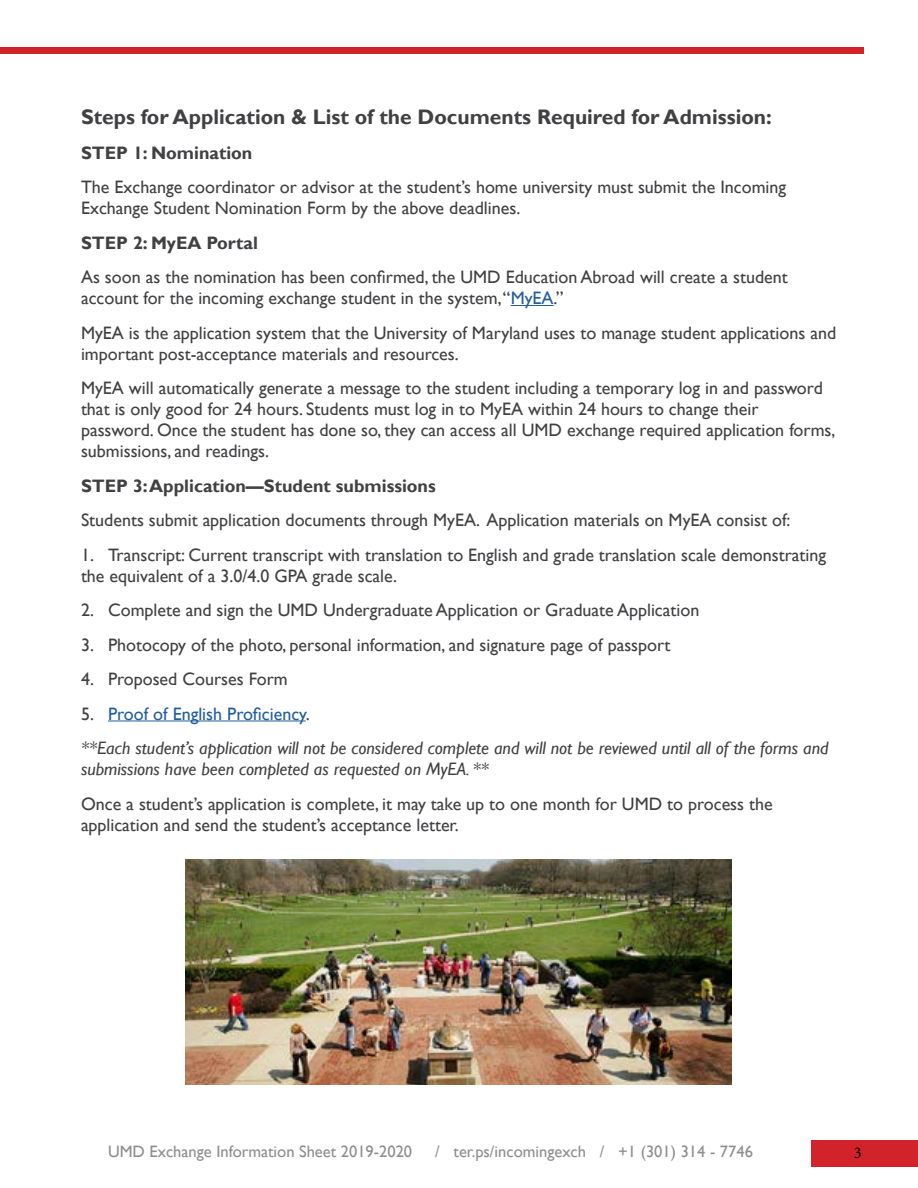
<style>
.page{position:relative;width:918px;height:1188px;background:#fff}
.page>*{position:absolute;margin:0;border:0;box-sizing:border-box;transform-origin:0 0}
.t1{font:700 21px "Gill Sans";color:#414042}
.t2{font:18px/21px "Gill Sans";color:#414042}
.t3{font:italic 18px/34.5px "Gill Sans";color:#414042}
.t4{font:700 18px "Gill Sans";color:#414042}
.t5{font:16.5px "Gill Sans";color:#8d8d8e}
.t6{font:16.5px "Minion Pro";color:#000}
.s1{color:#215e9e}
.s2{font-style:normal}
.s3{font-style:normal;color:#215e9e}
</style>
<div class="page">
<div style="left:0;top:47px;width:864px;height:7px;background:#d2232a"></div>
<div style="left:811px;top:1140px;width:107px;height:27px;background:#d2232a"></div>
<hr style="left:511px;top:305px;width:43px;height:1px;background:#215e9e">
<hr style="left:108px;top:721px;width:198px;height:1px;background:#215e9e">
<img style="left:185px;top:860px;width:546px;height:224px">
<p class="t1" style="left:81px;top:104px;width:692px">Steps for Application &amp; List of the Documents Required for Admission:</p>
<p class="t4" style="left:81px;top:142px;width:173px">STEP 1: Nomination</p>
<p class="t2" style="left:81px;top:177px;width:707px">The Exchange coordinator or advisor at the student’s home university must submit the Incoming<br>Exchange Student Nomination Form by the above deadlines.</p>
<p class="t4" style="left:81px;top:232px;width:178px">STEP 2: MyEA Portal</p>
<p class="t2" style="left:81px;top:267px;width:708px">As soon as the nomination has been confirmed, the UMD Education Abroad will create a student account for the incoming exchange student in the system, “<span class="s1">MyEA</span>.”</p>
<p class="t2" style="left:81px;top:322px;width:757px">MyEA is the application system that the University of Maryland uses to manage student applications and important post-acceptance materials and resources.</p>
<p class="t2" style="left:81px;top:378px;width:756px">MyEA will automatically generate a message to the student including a temporary log in and password that is only good for 24 hours. Students must log in to MyEA within 24 hours to change their password. Once the student has done so, they can access all UMD exchange required application forms, submissions, and readings.</p>
<p class="t4" style="left:81px;top:475px;width:356px">STEP 3: Application—Student submissions</p>
<p class="t2" style="left:81px;top:510px;width:711px">Students submit application documents through MyEA. Application materials on MyEA consist of:</p>
<p class="t2" style="left:81px;top:544px;width:747px">1. Transcript: Current transcript with translation to English and grade translation scale demonstrating the equivalent of a 3.0/4.0 GPA grade scale.</p>
<p class="t2" style="left:81px;top:600px;width:620px">2. Complete and sign the UMD Undergraduate Application or Graduate Application</p>
<p class="t2" style="left:81px;top:635px;width:591px">3. Photocopy of the photo, personal information, and signature page of passport</p>
<p class="t2" style="left:81px;top:669px;width:208px">4. Proposed Courses Form</p>
<p class="t3" style="left:81px;top:697px;width:749px"><span class="s2">5.</span> <span class="s3">Proof of English Proficiency</span><span class="s2">.<br></span>**Each student’s application will not be considered complete and will not be reviewed until all of the forms and</p>
<p class="t3" style="left:81px;top:752px;width:410px">submissions have been completed as requested on MyEA. **</p>
<p class="t2" style="left:81px;top:794px;width:693px">Once a student’s application is complete, it may take up to one month for UMD to process the application and send the student’s acceptance letter.</p>
<p class="t5" style="left:108px;top:1142px;width:306px">UMD Exchange Information Sheet 2019-2020</p>
<p class="t5" style="left:435px;top:1142px;width:319px">/ ter.ps/incomingexch / +1 (301) 314 - 7746</p>
<p class="t6" style="left:854px;top:1142px;width:9px">3</p>
</div>
